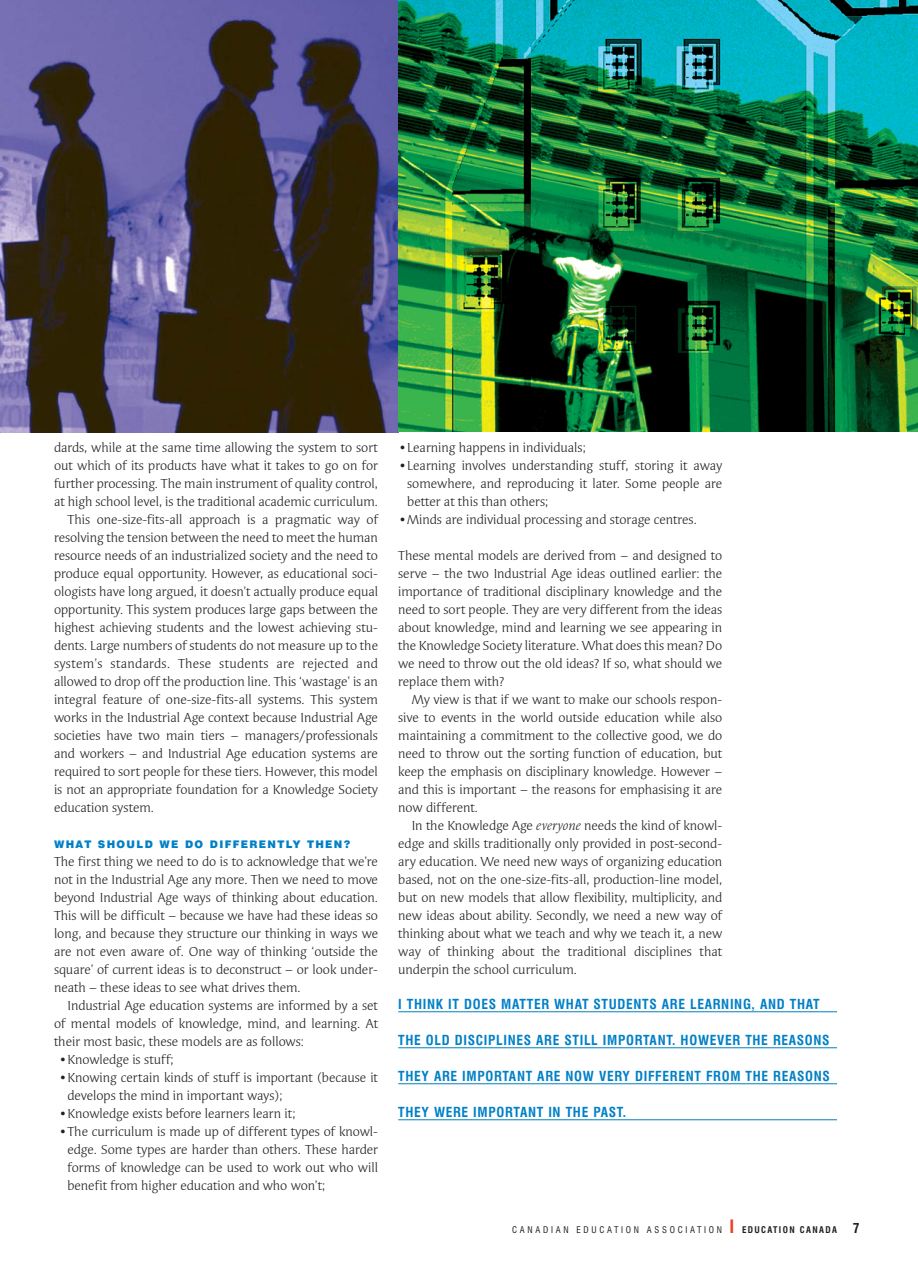
<style>
.page{position:relative;width:918px;height:1269px;background:#fff}
.page>*{position:absolute;margin:0;border:0;box-sizing:border-box;transform-origin:0 0}
.t1{font:13.5px/18px "Syndor ITC";color:#231f1f;text-align:justify}
.t2{font:700 condensed 13.5px "Swiss 721 BT";letter-spacing:.05em;color:#0080c6}
.t3{font:13.5px "Syndor ITC";letter-spacing:.02em;color:#231f1f}
.t4{font:900 10.5px "Swiss 721 BT";letter-spacing:.13em;color:#0080c6}
.t5{font:condensed 9px "Swiss 721 BT";letter-spacing:.3em;color:#231f1f}
.s1{font-style:italic}
.s2{font-weight:700;font-size:18px;color:#ef4023}
.s3{font-weight:700}
.s4{font-weight:700;font-size:13.5px}
</style>
<div class="page">
<hr style="left:398px;top:1011px;width:439px;height:1px;background:#0080c6">
<hr style="left:398px;top:1047px;width:439px;height:1px;background:#0080c6">
<hr style="left:398px;top:1083px;width:439px;height:1px;background:#0080c6">
<hr style="left:398px;top:1119px;width:439px;height:1px;background:#0080c6">
<img style="left:0;top:0;width:398px;height:432px">
<svg style="left:398px;top:0;width:520px;height:432px;background:#197046"></svg>
<p class="t1" style="left:54px;top:440px;width:325px">dards, while at the same time allowing the system to sort</p>
<p class="t1" style="left:54px;top:458px;width:326px">out which of its products have what it takes to go on for</p>
<p class="t1" style="left:54px;top:476px;width:325px">further processing. The main instrument of quality control,</p>
<p class="t1" style="left:54px;top:494px;width:326px">at high school level, is the traditional academic curriculum.</p>
<p class="t1" style="left:68px;top:512px;width:312px">This one-size-fits-all approach is a pragmatic way of</p>
<p class="t1" style="left:54px;top:530px;width:325px">resolving the tension between the need to meet the human</p>
<p class="t1" style="left:54px;top:548px;width:326px">resource needs of an industrialized society and the need to</p>
<p class="t1" style="left:54px;top:566px;width:326px">produce equal opportunity. However, as educational soci-</p>
<p class="t1" style="left:54px;top:584px;width:326px">ologists have long argued, it doesn’t actually produce equal</p>
<p class="t1" style="left:54px;top:602px;width:325px">opportunity. This system produces large gaps between the</p>
<p class="t1" style="left:54px;top:620px;width:326px">highest achieving students and the lowest achieving stu-</p>
<p class="t1" style="left:54px;top:638px;width:326px">dents. Large numbers of students do not measure up to the</p>
<p class="t3" style="left:54px;top:658px;width:326px">system’s standards. These students are rejected and</p>
<p class="t1" style="left:54px;top:674px;width:325px">allowed to drop off the production line. This ‘wastage’ is an</p>
<p class="t1" style="left:54px;top:692px;width:326px">integral feature of one-size-fits-all systems. This system</p>
<p class="t1" style="left:54px;top:710px;width:325px">works in the Industrial Age context because Industrial Age</p>
<p class="t1" style="left:54px;top:728px;width:325px">societies have two main tiers – managers/professionals</p>
<p class="t1" style="left:54px;top:746px;width:325px">and workers – and Industrial Age education systems are</p>
<p class="t1" style="left:54px;top:764px;width:325px">required to sort people for these tiers. However, this model</p>
<p class="t1" style="left:54px;top:782px;width:325px">is not an appropriate foundation for a Knowledge Society</p>
<p class="t1" style="left:54px;top:800px;width:102px">education system.</p>
<p class="t4" style="left:54px;top:840px;width:298px">WHAT SHOULD WE DO DIFFERENTLY THEN?</p>
<p class="t1" style="left:54px;top:854px;width:326px">The first thing we need to do is to acknowledge that we’re not in the Industrial Age any more. Then we need to move beyond Industrial Age ways of thinking about education.<br>This will be difficult – because we have had these ideas so long, and because they structure our thinking in ways we are not even aware of. One way of thinking ‘outside the square’ of current ideas is to deconstruct – or look under&shy;neath – these ideas to see what drives them.</p>
<p class="t1" style="left:54px;top:998px;width:325px;text-indent:14px">Industrial Age education systems are informed by a set of mental models of knowledge, mind, and learning. At their most basic, these models are as follows:</p>
<p class="t1" style="left:58px;top:1052px;width:117px">•Knowledge is stuff;</p>
<p class="t1" style="left:68px;top:1070px;width:312px;text-indent:-9px">•Knowing certain kinds of stuff is important (because it develops the mind in important ways);</p>
<p class="t1" style="left:58px;top:1106px;width:238px">•Knowledge exists before learners learn it;</p>
<p class="t1" style="left:68px;top:1124px;width:312px;text-indent:-9px">•The curriculum is made up of different types of knowl&shy;edge. Some types are harder than others. These harder forms of knowledge can be used to work out who will benefit from higher education and who won’t;</p>
<p class="t1" style="left:398px;top:440px;width:189px">•Learning happens in individuals;</p>
<p class="t1" style="left:407px;top:458px;width:316px;text-indent:-9px">•Learning involves understanding stuff, storing it away somewhere, and reproducing it later. Some people are better at this than others;</p>
<p class="t1" style="left:398px;top:512px;width:300px">•Minds are individual processing and storage centres.</p>
<p class="t1" style="left:398px;top:548px;width:326px">These mental models are derived from – and designed to serve – the two Industrial Age ideas outlined earlier: the importance of traditional disciplinary knowledge and the need to sort people. They are very different from the ideas about knowledge, mind and learning we see appearing in the Knowledge Society literature. What does this mean? Do we need to throw out the old ideas? If so, what should we replace them with?</p>
<p class="t1" style="left:398px;top:692px;width:326px;text-indent:14px">My view is that if we want to make our schools respon&shy;sive to events in the world outside education while also maintaining a commitment to the collective good, we do need to throw out the sorting function of education, but keep the emphasis on disciplinary knowledge. However – and this is important – the reasons for emphasising it are now different.</p>
<p class="t1" style="left:398px;top:818px;width:326px;text-indent:14px">In the Knowledge Age <span class="s1">everyone</span> needs the kind of knowl&shy;edge and skills traditionally only provided in post-second&shy;ary education. We need new ways of organizing education based, not on the one-size-fits-all, production-line model, but on new models that allow flexibility, multiplicity, and new ideas about ability. Secondly, we need a new way of thinking about what we teach and why we teach it, a new way of thinking about the traditional disciplines that underpin the school curriculum.</p>
<p class="t2" style="left:398px;top:1000px;width:423px">I THINK IT DOES MATTER WHAT STUDENTS ARE LEARNING, AND THAT</p>
<p class="t2" style="left:398px;top:1036px;width:433px">THE OLD DISCIPLINES ARE STILL IMPORTANT. HOWEVER THE REASONS</p>
<p class="t2" style="left:398px;top:1072px;width:433px">THEY ARE IMPORTANT ARE NOW VERY DIFFERENT FROM THE REASONS</p>
<p class="t2" style="left:398px;top:1108px;width:229px">THEY WERE IMPORTANT IN THE PAST.</p>
<p class="t5" style="left:512px;top:1227px;width:349px">CANADIAN EDUCATION ASSOCIATION <span class="s2">I</span> <span class="s3">EDUCATION CANADA</span> <span class="s4">7</span></p>
</div>
